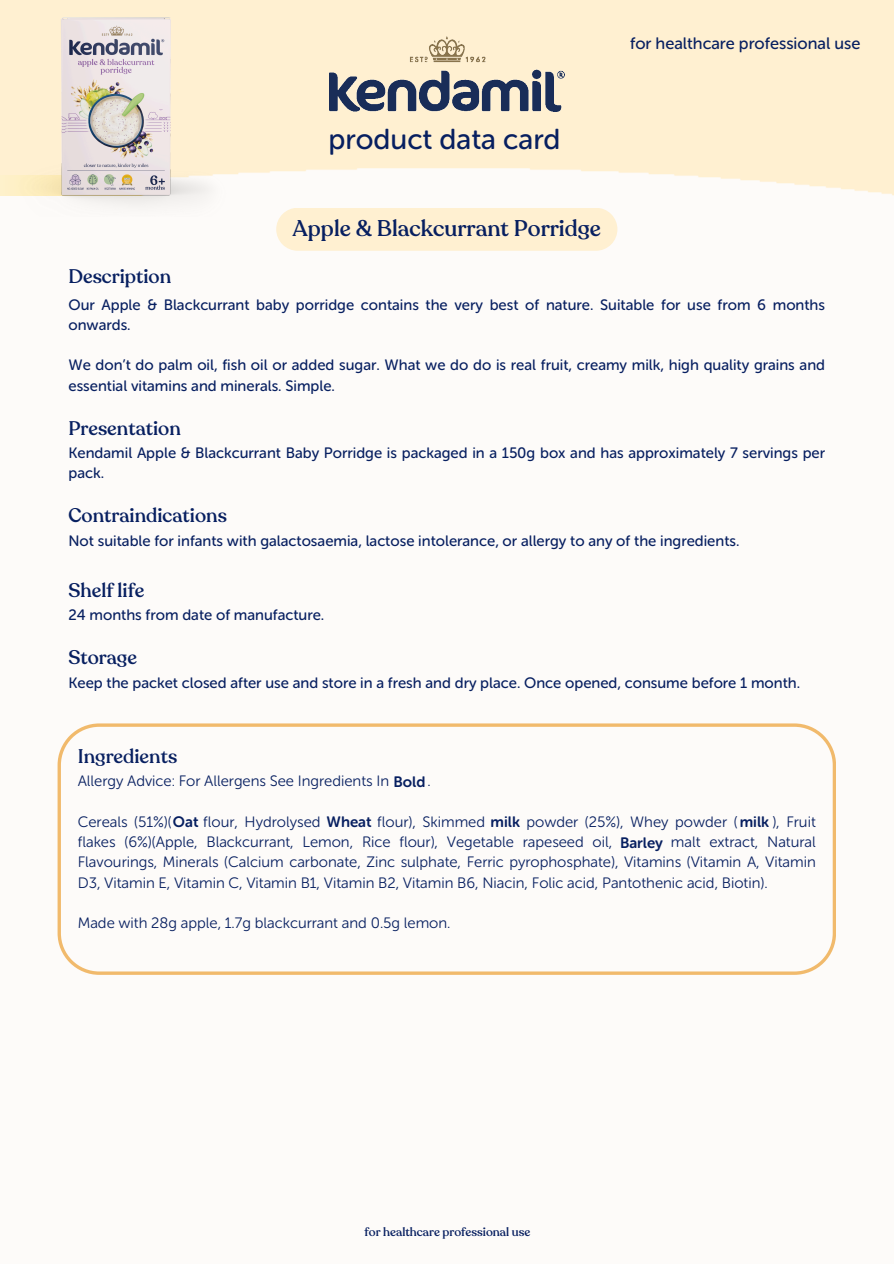
<style>
.page{position:relative;width:894px;height:1264px;background:#fff}
.page>*{position:absolute;margin:0;border:0;box-sizing:border-box;transform-origin:0 0}
.t1{font:28.65px "Museo Sans Rounded 500";color:#071f60}
.t2{font:500 22.5px "Recoleta";color:#071f60}
.t3{font:500 19.5px "Recoleta";color:#071f60}
.t4{font:16.5px "Museo Sans Rounded 500";color:#071f60}
.t5{font:15px/20.2px "Museo Sans Rounded 500";color:#071f60}
.t6{font:15px/20.2px "Museo Sans Rounded 300";color:#071f60}
.t7{font:15px "Museo Sans Rounded 700";color:#071f60}
.t8{font:500 12px "Recoleta";color:#071f60}
.s1{font-family:"Museo Sans Rounded 700"}
</style>
<div class="page">
<div style="left:0;top:0;width:893px;height:1263px;background:#fdfbf9"></div>
<img style="left:0;top:0;width:893px;height:195px">
<img style="left:329px;top:37px;width:235px;height:74px">
<svg style="left:58px;top:723px;width:777px;height:251px"></svg>
<div style="left:392px;top:772px;width:35px;height:20px;background:#fdfbf9"></div>
<div style="left:489px;top:812px;width:32px;height:21px;background:#fdfbf9"></div>
<img style="left:0;top:175px;width:6px;height:21px">
<div style="left:171px;top:812px;width:29px;height:21px;background:#fdfbf9"></div>
<div style="left:324px;top:812px;width:49px;height:21px;background:#fdfbf9"></div>
<div style="left:617px;top:833px;width:48px;height:20px;background:#fdfbf9"></div>
<img style="left:6px;top:0;width:220px;height:204px">
<div style="left:738px;top:812px;width:32px;height:21px;background:#fdfbf9"></div>
<div style="left:276px;top:208px;width:341px;height:43px;background:#fff0d1"></div>
<h4 class="t4" style="left:630px;top:33px;width:232px">for healthcare professional use</h4>
<h4 class="t1" style="left:328px;top:122px;width:233px">product data card</h4>
<h3 class="t2" style="left:292px;top:213px;width:310px">Apple &amp; Blackcurrant Porridge</h3>
<p class="t3" style="left:68px;top:263px;width:104px">Description</p>
<p class="t5" style="left:68px;top:294px;width:758px">Our Apple &amp; Blackcurrant baby porridge contains the very best of nature. Suitable for use from 6 months onwards.</p>
<p class="t5" style="left:68px;top:355px;width:758px">We don’t do palm oil, fish oil or added sugar. What we do do is real fruit, creamy milk, high quality grains and essential vitamins and minerals. Simple.</p>
<h4 class="t3" style="left:68px;top:415px;width:114px">Presentation</h4>
<h4 class="t5" style="left:68px;top:443px;width:758px">Kendamil Apple &amp; Blackcurrant Baby Porridge is packaged in a 150g box and has approximately 7 servings per pack.</h4>
<h1 class="t3" style="left:68px;top:503px;width:160px">Contraindications</h1>
<h1 class="t5" style="left:68px;top:530px;width:672px">Not suitable for infants with galactosaemia, lactose intolerance, or allergy to any of the ingredients.</h1>
<p class="t3" style="left:68px;top:577px;width:77px">Shelf life</p>
<p class="t5" style="left:68px;top:605px;width:257px">24 months from date of manufacture.</p>
<p class="t3" style="left:68px;top:644px;width:70px">Storage</p>
<p class="t5" style="left:68px;top:672px;width:733px">Keep the packet closed after use and store in a fresh and dry place. Once opened, consume before 1 month.</p>
<h2 class="t3" style="left:78px;top:743px;width:101px">Ingredients</h2>
<h2 class="t6" style="left:78px;top:771px;width:354px">Allergy Advice: For Allergens See Ingredients In <span class="s1">Bold</span>.</h2>
<h4 class="t6" style="left:78px;top:811px;width:739px">Cereals (51%)(<span class="s1">Oat</span> flour, Hydrolysed <span class="s1">Wheat</span> flour), Skimmed <span class="s1">milk</span> powder (25%), Whey powder (milk ), Fruit flakes (6%)(Apple, Blackcurrant, Lemon, Rice flour), Vegetable rapeseed oil,</h4>
<h3 class="t7" style="left:739px;top:813px;width:31px">milk</h3>
<h4 class="t6" style="left:78px;top:831px;width:739px;text-align:justify;text-indent:593px">malt extract, Natural Flavourings, Minerals (Calcium carbonate, Zinc sulphate, Ferric pyrophosphate), Vitamins (Vitamin A, Vitamin D3, Vitamin E, Vitamin C, Vitamin B1, Vitamin B2, Vitamin B6, Niacin, Folic acid, Pantothenic acid, Biotin).</h4>
<h4 class="t6" style="left:78px;top:912px;width:374px">Made with 28g apple, 1.7g blackcurrant and 0.5g lemon.</h4>
<h4 class="t7" style="left:620px;top:833px;width:44px">Barley</h4>
<h3 class="t8" style="left:364px;top:1223px;width:167px">for healthcare professional use</h3>
</div>
